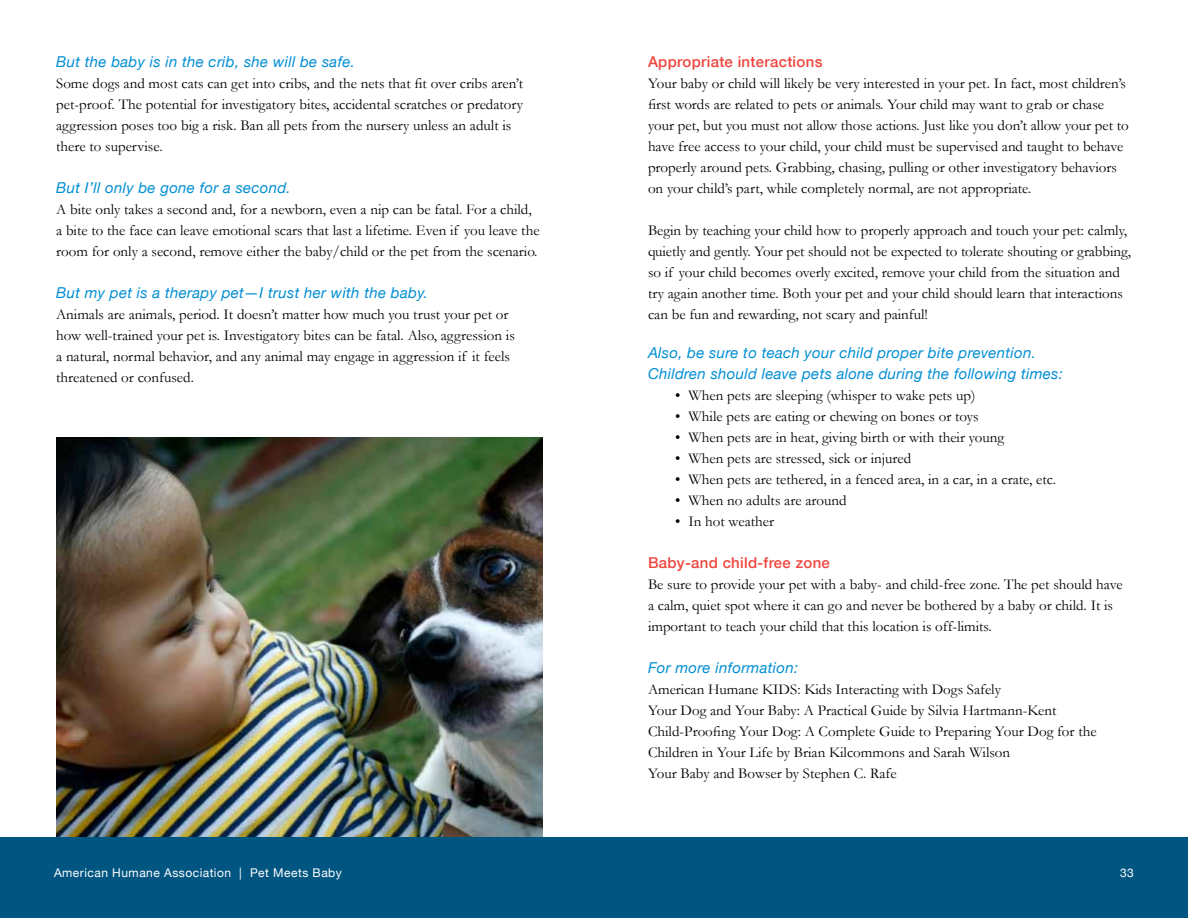
<style>
.page{position:relative;width:1188px;height:918px;background:#fff}
.page>*{position:absolute;margin:0;border:0;box-sizing:border-box;transform-origin:0 0}
.t1{font:15px/21px "Garamond";color:#000}
.t2{font:italic 15px/21px "Helvetica Neue";letter-spacing:.02em;color:#008ed4}
.t3{font:500 15px "Helvetica Neue";letter-spacing:.02em;color:#ef463d}
.t4{font:12px "Helvetica Neue";letter-spacing:.04em;color:#fff}
</style>
<div class="page">
<img style="left:56px;top:437px;width:486px;height:400px">
<div style="left:0;top:837px;width:1188px;height:81px;background:#005581"></div>
<p class="t2" style="left:56px;top:52px;width:300px">But the baby is in the crib, she will be safe.</p>
<p class="t1" style="left:56px;top:73px;width:469px">Some dogs and most cats can get into cribs, and the nets that fit over cribs aren’t pet-proof. The potential for investigatory bites, accidental scratches or predatory aggression poses too big a risk. Ban all pets from the nursery unless an adult is there to supervise.</p>
<p class="t2" style="left:56px;top:178px;width:236px">But I’ll only be gone for a second.</p>
<p class="t1" style="left:56px;top:199px;width:485px">A bite only takes a second and, for a newborn, even a nip can be fatal. For a child, a bite to the face can leave emotional scars that last a lifetime. Even if you leave the room for only a second, remove either the baby/child or the pet from the scenario.</p>
<p class="t2" style="left:56px;top:283px;width:373px">But my pet is a therapy pet—I trust her with the baby.</p>
<p class="t1" style="left:56px;top:304px;width:460px">Animals are animals, period. It doesn’t matter how much you trust your pet or how well-trained your pet is. Investigatory bites can be fatal. Also, aggression is a natural, normal behavior, and any animal may engage in aggression if it feels threatened or confused.</p>
<p class="t3" style="left:648px;top:50px;width:176px">Appropriate interactions</p>
<p class="t1" style="left:648px;top:73px;width:482px">Your baby or child will likely be very interested in your pet. In fact, most children’s first words are related to pets or animals. Your child may want to grab or chase your pet, but you must not allow those actions. Just like you don’t allow your pet to have free access to your child, your child must be supervised and taught to behave properly around pets. Grabbing, chasing, pulling or other investigatory behaviors on your child’s part, while completely normal, are not appropriate.</p>
<p class="t1" style="left:648px;top:220px;width:485px">Begin by teaching your child how to properly approach and touch your pet: calmly, quietly and gently. Your pet should not be expected to tolerate shouting or grabbing, so if your child becomes overly excited, remove your child from the situation and try again another time. Both your pet and your child should learn that interactions can be fun and rewarding, not scary and painful!</p>
<p class="t2" style="left:648px;top:343px;width:416px">Also, be sure to teach your child proper bite prevention.<br>Children should leave pets alone during the following times:</p>
<p class="t1" style="left:675px;top:385px;width:302px">• When pets are sleeping (whisper to wake pets up)</p>
<p class="t1" style="left:675px;top:406px;width:305px">• While pets are eating or chewing on bones or toys</p>
<p class="t1" style="left:675px;top:427px;width:331px">• When pets are in heat, giving birth or with their young</p>
<p class="t1" style="left:675px;top:448px;width:238px">• When pets are stressed, sick or injured</p>
<p class="t1" style="left:675px;top:469px;width:383px">• When pets are tethered, in a fenced area, in a car, in a crate, etc.</p>
<p class="t1" style="left:675px;top:490px;width:173px">• When no adults are around</p>
<p class="t1" style="left:675px;top:511px;width:101px">• In hot weather</p>
<p class="t3" style="left:648px;top:551px;width:183px">Baby-and child-free zone</p>
<p class="t1" style="left:648px;top:574px;width:476px">Be sure to provide your pet with a baby- and child-free zone. The pet should have a calm, quiet spot where it can go and never be bothered by a baby or child. It is important to teach your child that this location is off-limits.</p>
<p class="t2" style="left:648px;top:658px;width:152px">For more information:</p>
<p class="t1" style="left:648px;top:679px;width:450px">American Humane KIDS: Kids Interacting with Dogs Safely<br>Your Dog and Your Baby: A Practical Guide by Silvia Hartmann-Kent Child-Proofing Your Dog: A Complete Guide to Preparing Your Dog for the Children in Your Life by Brian Kilcommons and Sarah Wilson<br>Your Baby and Bowser by Stephen C. Rafe</p>
<p class="t4" style="left:54px;top:864px;width:289px">American Humane Association | Pet Meets Baby</p>
<p class="t4" style="left:1120px;top:864px;width:15px">33</p>
</div>
